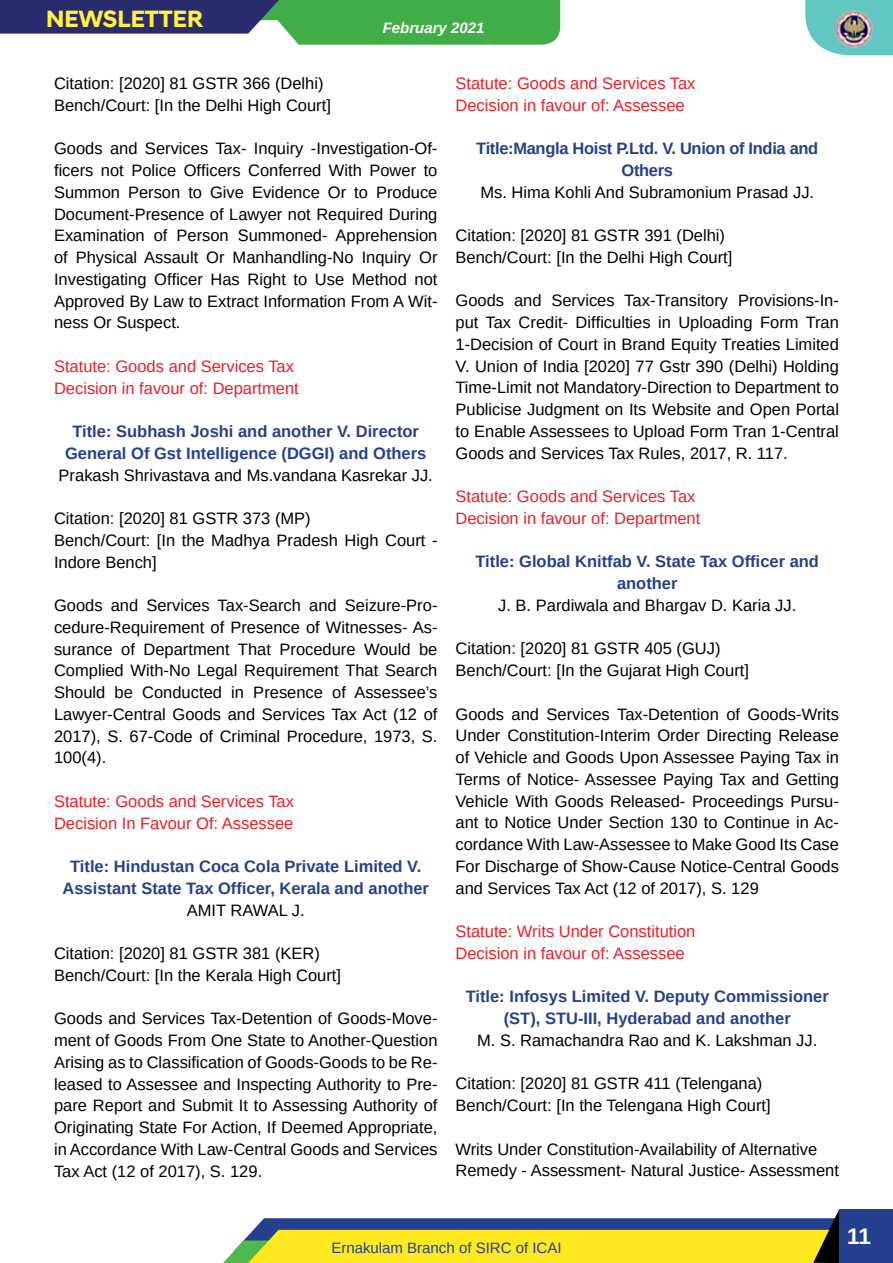
<style>
.page{position:relative;width:893px;height:1263px;background:#fff}
.page>*{position:absolute;margin:0;border:0;box-sizing:border-box;transform-origin:0 0}
.t1{font:700 24px "Hyundai Sans Head";color:#fff33b}
.t2{font:700 22.5px "Arimo";color:#fff}
.t3{font:16.5px/21.8px "Arimo";color:#000}
.t4{font:16.5px/21.8px "Arimo";color:#ed1d24}
.t5{font:700 16.5px/21.8px "Arimo";color:#25408f;text-align:center}
.t6{font:700 16.5px/21.8px "Arimo";letter-spacing:-.02em;color:#25408f;text-align:center}
.t7{font:15px "Arimo";color:#25408f}
.t8{font:italic 700 15px "Arimo";color:#fff}
</style>
<div class="page">
<svg style="left:805px;top:0;width:88px;height:55px;background:#72cbc8"></svg>
<svg style="left:0;top:0;width:560px;height:45px;background:#568b71"></svg>
<img style="left:836px;top:11px;width:38px;height:37px">
<svg style="left:223px;top:1210px;width:616px;height:53px"></svg>
<div style="left:839px;top:1209px;width:54px;height:54px;background:#25408f"></div>
<h1 class="t1" style="left:46px;top:4px;width:159px">NEWSLETTER</h1>
<p class="t8" style="left:383px;top:17px;width:103px">February 2021</p>
<p class="t3" style="left:54px;top:73px;width:278px">Citation: [2020] 81 GSTR 366 (Delhi)<br>Bench/Court: [In the Delhi High Court]</p>
<p class="t3" style="left:54px;top:138px;width:385px;text-align:justify">Goods and Services Tax- Inquiry -Investigation-Of&shy;ficers not Police Officers Conferred With Power to Summon Person to Give Evidence Or to Produce Document-Presence of Lawyer not Required During Examination of Person Summoned- Apprehension of Physical Assault Or Manhandling-No Inquiry Or Investigating Officer Has Right to Use Method not Approved By Law to Extract Information From A Wit&shy;ness Or Suspect.</p>
<p class="t4" style="left:54px;top:355px;width:246px">Statute: Goods and Services Tax<br>Decision in favour of: Department</p>
<p class="t5" style="left:65px;top:421px;width:363px">Title: Subhash Joshi and another V. Director<br>General Of Gst Intelligence (DGGI) and Others</p>
<p class="t3" style="left:59px;top:464px;width:376px">Prakash Shrivastava and Ms.vandana Kasrekar JJ.</p>
<p class="t3" style="left:54px;top:508px;width:385px">Citation: [2020] 81 GSTR 373 (MP)<br>Bench/Court: [In the Madhya Pradesh High Court -<br>Indore Bench]</p>
<p class="t3" style="left:54px;top:594px;width:385px;text-align:justify">Goods and Services Tax-Search and Seizure-Pro&shy;cedure-Requirement of Presence of Witnesses- As&shy;surance of Department That Procedure Would be Complied With-No Legal Requirement That Search Should be Conducted in Presence of Assessee’s Lawyer-Central Goods and Services Tax Act (12 of 2017), S. 67-Code of Criminal Procedure, 1973, S.<br>100(4).</p>
<p class="t4" style="left:54px;top:790px;width:241px">Statute: Goods and Services Tax<br>Decision In Favour Of: Assessee</p>
<p class="t5" style="left:63px;top:856px;width:368px">Title: Hindustan Coca Cola Private Limited V.<br>Assistant State Tax Officer, Kerala and another</p>
<p class="t3" style="left:187px;top:899px;width:119px">AMIT RAWAL J.</p>
<p class="t3" style="left:54px;top:942px;width:289px">Citation: [2020] 81 GSTR 381 (KER)<br>Bench/Court: [In the Kerala High Court]</p>
<p class="t3" style="left:54px;top:1008px;width:385px;text-align:justify">Goods and Services Tax-Detention of Goods-Move&shy;ment of Goods From One State to Another-Question Arising as to Classification of Goods-Goods to be Re&shy;leased to Assessee and Inspecting Authority to Pre&shy;pare Report and Submit It to Assessing Authority of Originating State For Action, If Deemed Appropriate, in Accordance With Law-Central Goods and Services Tax Act (12 of 2017), S. 129.</p>
<p class="t4" style="left:455px;top:72px;width:241px">Statute: Goods and Services Tax<br>Decision in favour of: Assessee</p>
<p class="t6" style="left:476px;top:138px;width:344px">Title:Mangla Hoist P.Ltd. V. Union of India and<br>Others</p>
<p class="t3" style="left:480px;top:181px;width:335px">Ms. Hima Kohli And Subramonium Prasad JJ.</p>
<p class="t3" style="left:455px;top:225px;width:278px">Citation: [2020] 81 GSTR 391 (Delhi)<br>Bench/Court: [In the Delhi High Court]</p>
<p class="t3" style="left:455px;top:290px;width:385px;text-align:justify">Goods and Services Tax-Transitory Provisions-In&shy;put Tax Credit- Difficulties in Uploading Form Tran 1-Decision of Court in Brand Equity Treaties Limited V. Union of India [2020] 77 Gstr 390 (Delhi) Holding Time-Limit not Mandatory-Direction to Department to Publicise Judgment on Its Website and Open Portal to Enable Assessees to Upload Form Tran 1-Central Goods and Services Tax Rules, 2017, R. 117.</p>
<p class="t4" style="left:455px;top:486px;width:246px">Statute: Goods and Services Tax<br>Decision in favour of: Department</p>
<p class="t5" style="left:475px;top:551px;width:345px">Title: Global Knitfab V. State Tax Officer and another</p>
<p class="t3" style="left:498px;top:594px;width:300px">J. B. Pardiwala and Bhargav D. Karia JJ.</p>
<p class="t3" style="left:455px;top:638px;width:295px">Citation: [2020] 81 GSTR 405 (GUJ)<br>Bench/Court: [In the Gujarat High Court]</p>
<p class="t3" style="left:455px;top:703px;width:385px;text-align:justify">Goods and Services Tax-Detention of Goods-Writs Under Constitution-Interim Order Directing Release of Vehicle and Goods Upon Assessee Paying Tax in Terms of Notice- Assessee Paying Tax and Getting Vehicle With Goods Released- Proceedings Pursu&shy;ant to Notice Under Section 130 to Continue in Ac&shy;cordance With Law-Assessee to Make Good Its Case For Discharge of Show-Cause Notice-Central Goods and Services Tax Act (12 of 2017), S. 129</p>
<p class="t4" style="left:455px;top:921px;width:241px">Statute: Writs Under Constitution<br>Decision in favour of: Assessee</p>
<p class="t5" style="left:466px;top:986px;width:365px">Title: Infosys Limited V. Deputy Commissioner (ST), STU-III, Hyderabad and another</p>
<p class="t3" style="left:477px;top:1029px;width:342px">M. S. Ramachandra Rao and K. Lakshman JJ.</p>
<p class="t3" style="left:455px;top:1073px;width:317px">Citation: [2020] 81 GSTR 411 (Telengana)<br>Bench/Court: [In the Telengana High Court]</p>
<p class="t3" style="left:455px;top:1138px;width:385px">Writs Under Constitution-Availability of Alternative<br>Remedy - Assessment- Natural Justice- Assessment</p>
<p class="t7" style="left:331px;top:1238px;width:232px">Ernakulam Branch of SIRC of ICAI</p>
<h2 class="t2" style="left:847px;top:1220px;width:25px">11</h2>
</div>
